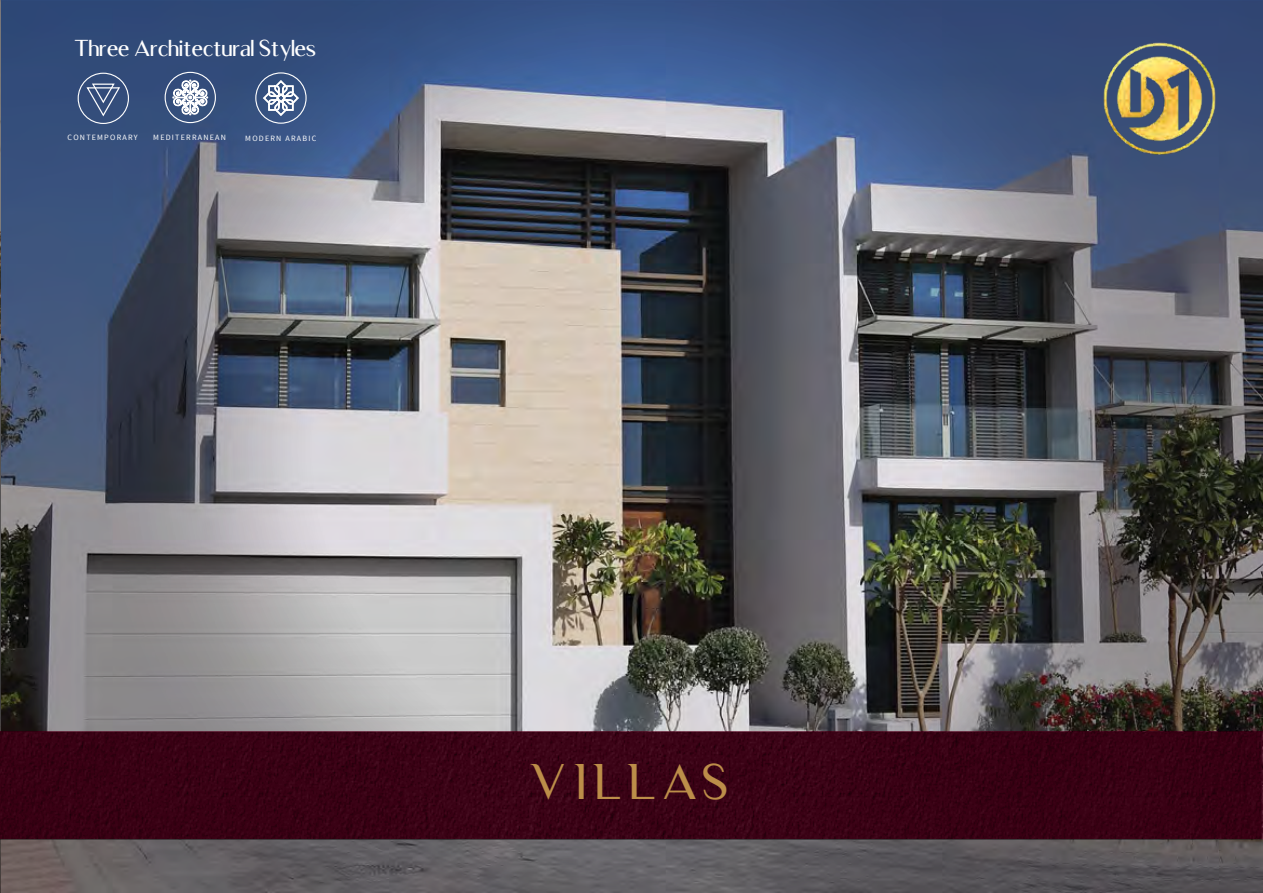
<style>
.page{position:relative;width:1263px;height:893px;background:#fff}
.page>*{position:absolute;margin:0;border:0;box-sizing:border-box;transform-origin:0 0}
.t1{font:47.85px "Luxia Display";letter-spacing:.12em;color:#bc8e49}
.t2{font:22.05px "Luxia";letter-spacing:-.02em;color:#fff}
.t3{font:8.1px "Source Sans Pro";letter-spacing:.15em;color:#fff}
</style>
<div class="page">
<img style="left:0;top:261px;width:1263px;height:632px">
<div style="left:0;top:731px;width:1263px;height:108px;background:#390114"></div>
<img style="left:0;top:0;width:1263px;height:261px">
<div style="left:78px;top:73px;width:51px;height:51px;border:1px solid #fff;border-radius:50%"></div>
<svg style="left:85px;top:83px;width:36px;height:34px"></svg>
<div style="left:255px;top:72px;width:52px;height:52px;border:1px solid #fff;border-radius:50%"></div>
<svg style="left:263px;top:80px;width:36px;height:36px"></svg>
<div style="left:165px;top:72px;width:51px;height:51px;border:1px solid #fff;border-radius:50%"></div>
<svg style="left:173px;top:80px;width:35px;height:35px"></svg>
<img style="left:0;top:10px;width:5px;height:278px">
<img style="left:1094px;top:34px;width:129px;height:129px">
<h2 class="t2" style="left:74px;top:34px;width:244px">Three Architectural Styles</h2>
<p class="t3" style="left:68px;top:133px;width:72px">CONTEMPORARY</p>
<p class="t3" style="left:153px;top:133px;width:74px">MEDITERRANEAN</p>
<p class="t3" style="left:245px;top:133px;width:72px">MODERN ARABIC</p>
<h1 class="t1" style="left:529px;top:752px;width:201px">VILLAS</h1>
</div>
